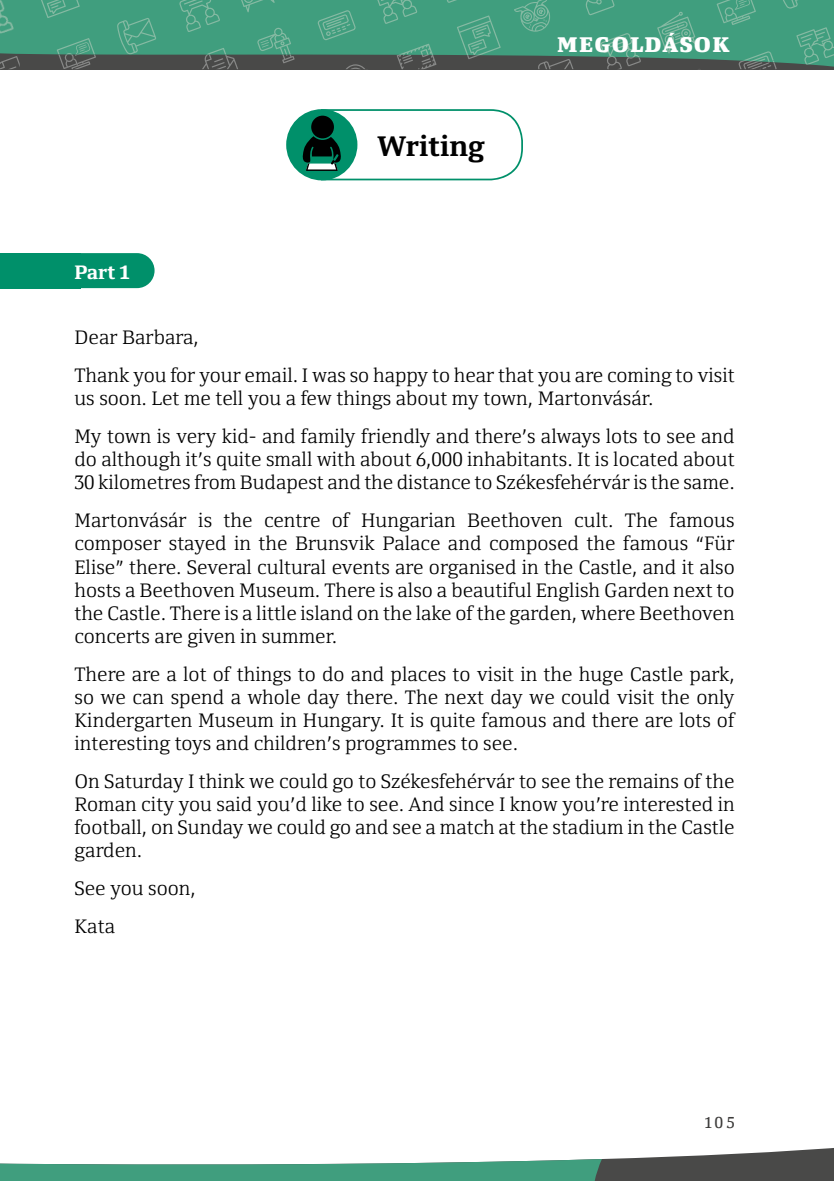
<style>
.page{position:relative;width:834px;height:1181px;background:#fff}
.page>*{position:absolute;margin:0;border:0;box-sizing:border-box;transform-origin:0 0}
.t1{font:700 28px "Yefimov Serif";color:#000}
.t2{font:900 21px "Yefimov Serif";letter-spacing:.06em;color:#fff}
.t3{font:300 19.25px/23.1px "Yefimov Serif";color:#000}
.t4{font:700 19.25px "Yefimov Serif";color:#fff}
.t5{font:15.75px "Yefimov Serif";color:#3c3b3a}
</style>
<div class="page">
<svg style="left:0;top:1148px;width:833px;height:33px"></svg>
<svg style="left:0;top:0;width:833px;height:69px;background:#428c72"></svg>
<svg style="left:202px;top:48px;width:36px;height:21px"></svg>
<svg style="left:257px;top:28px;width:37px;height:35px"></svg>
<svg style="left:117px;top:18px;width:39px;height:36px"></svg>
<svg style="left:179px;top:0;width:41px;height:32px"></svg>
<svg style="left:241px;top:0;width:33px;height:12px"></svg>
<svg style="left:57px;top:38px;width:39px;height:31px"></svg>
<svg style="left:41px;top:0;width:39px;height:18px"></svg>
<svg style="left:317px;top:10px;width:39px;height:30px"></svg>
<svg style="left:377px;top:0;width:40px;height:24px"></svg>
<svg style="left:446px;top:0;width:11px;height:3px"></svg>
<svg style="left:456px;top:15px;width:44px;height:44px;background:#4d9c80"></svg>
<svg style="left:396px;top:44px;width:40px;height:25px"></svg>
<svg style="left:514px;top:0;width:37px;height:32px"></svg>
<svg style="left:738px;top:51px;width:38px;height:19px"></svg>
<svg style="left:796px;top:27px;width:37px;height:38px"></svg>
<svg style="left:782px;top:0;width:16px;height:9px"></svg>
<svg style="left:716px;top:0;width:39px;height:25px"></svg>
<svg style="left:600px;top:33px;width:41px;height:36px"></svg>
<svg style="left:657px;top:12px;width:38px;height:41px;background:#51a487"></svg>
<svg style="left:585px;top:0;width:29px;height:15px"></svg>
<div style="left:0;top:253px;width:80px;height:35px;background:#00906a"></div>
<div style="left:0;top:253px;width:154px;height:35px;background:#00906a;border-radius:18px"></div>
<svg style="left:286px;top:109px;width:237px;height:71px"></svg>
<img style="left:0;top:0;width:20px;height:53px">
<p class="t4" style="left:74px;top:260px;width:57px">Part 1</p>
<h1 class="t1" style="left:377px;top:128px;width:109px">Writing</h1>
<p class="t2" style="left:557px;top:31px;width:174px">MEGOLDÁSOK</p>
<p class="t3" style="left:74px;top:318px;width:661px;line-height:38px">Dear Barbara,<br>Thank you for your email. I was so happy to hear that you are coming to visit</p>
<p class="t3" style="left:74px;top:379px;width:661px;line-height:38px">us soon. Let me tell you a few things about my town, Martonvásár.<br>My town is very kid- and family friendly and there’s always lots to see and</p>
<p class="t3" style="left:74px;top:448px;width:661px">do although it’s quite small with about 6,000 inhabitants. It is located about<br>30 kilometres from Budapest and the distance to Székesfehérvár is the same.</p>
<p class="t3" style="left:74px;top:509px;width:661px;text-align:justify">Martonvásár is the centre of Hungarian Beethoven cult. The famous composer stayed in the Brunsvik Palace and composed the famous “Für Elise” there. Several cultural events are organised in the Castle, and it also hosts a Beethoven Museum. There is also a beautiful English Garden next to the Castle. There is a little island on the lake of the garden, where Beethoven concerts are given in summer.</p>
<p class="t3" style="left:74px;top:662px;width:661px;text-align:justify">There are a lot of things to do and places to visit in the huge Castle park, so we can spend a whole day there. The next day we could visit the only Kindergarten Museum in Hungary. It is quite famous and there are lots of interesting toys and children’s programmes to see.</p>
<p class="t3" style="left:74px;top:769px;width:661px;text-align:justify">On Saturday I think we could go to Székesfehérvár to see the remains of the Roman city you said you’d like to see. And since I know you’re interested in football, on Sunday we could go and see a match at the stadium in the Castle garden.</p>
<p class="t3" style="left:74px;top:869px;width:123px;line-height:38px">See you soon,<br>Kata</p>
<p class="t5" style="left:704px;top:1112px;width:31px">105</p>
</div>
